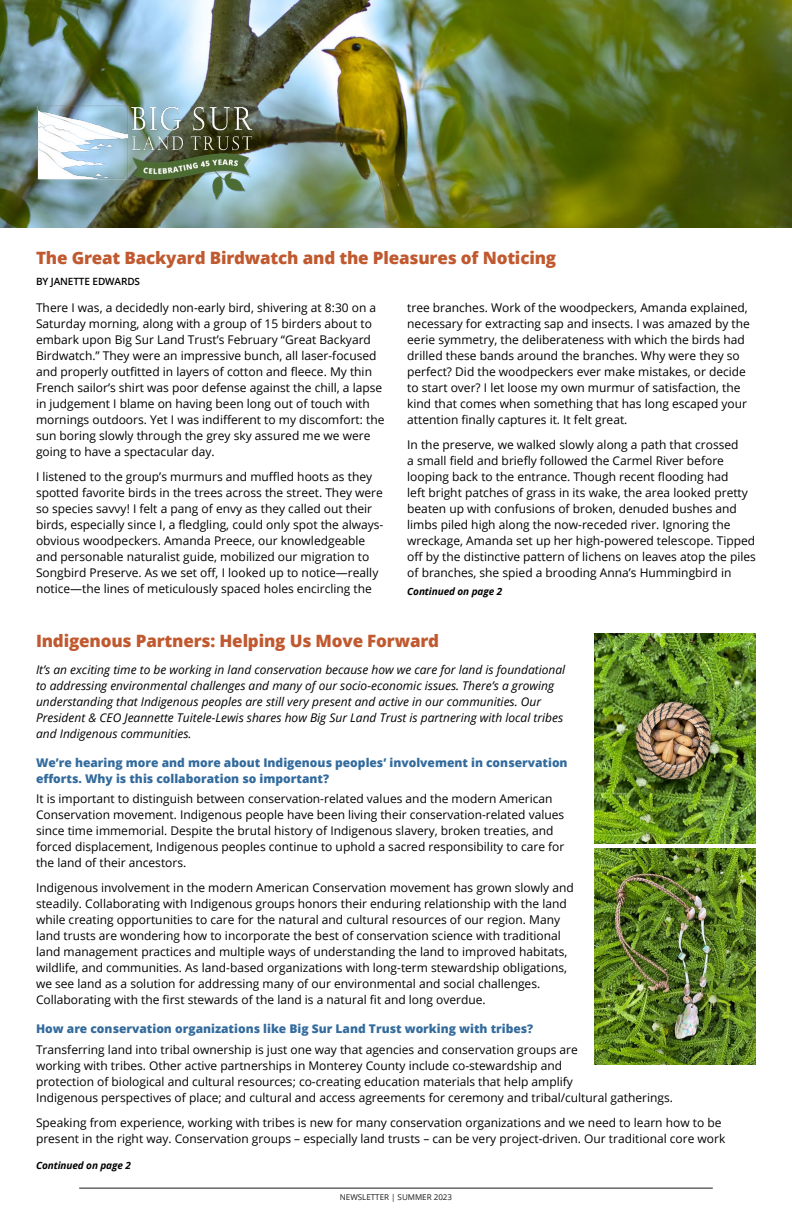
<style>
.page{position:relative;width:792px;height:1224px;background:#fff}
.page>*{position:absolute;margin:0;border:0;box-sizing:border-box;transform-origin:0 0}
.t1{font:800 17px "Open Sans";letter-spacing:-.01em;color:#c0592f}
.t2{font:12px/16px "Open Sans";color:#000}
.t3{font:italic 12px/16px "Open Sans";color:#000}
.t4{font:800 12px/16px "Open Sans";color:#336b9d}
.t5{font:italic 700 10px "Open Sans";letter-spacing:-.01em;color:#000101}
.t6{font:600 10px "Open Sans";letter-spacing:-.01em;color:#000}
.t7{font:8px "Open Sans";color:#1a1a1a}
</style>
<div class="page">
<hr style="left:79px;top:1188px;width:634px;height:1px;background:#1a1a1a">
<img style="left:0;top:0;width:792px;height:228px">
<img style="left:36px;top:105px;width:217px;height:95px">
<img style="left:594px;top:634px;width:162px;height:209px">
<img style="left:594px;top:849px;width:162px;height:216px">
<h1 class="t1" style="left:36px;top:245px;width:522px">The Great Backyard Birdwatch and the Pleasures of Noticing</h1>
<p class="t6" style="left:36px;top:275px;width:106px">BY JANETTE EDWARDS</p>
<p class="t2" style="left:36px;top:300px;width:350px">There I was, a decidedly non-early bird, shivering at 8:30 on a Saturday morning, along with a group of 15 birders about to embark upon Big Sur Land Trust’s February “Great Backyard Birdwatch.” They were an impressive bunch, all laser-focused and properly outfitted in layers of cotton and fleece. My thin French sailor’s shirt was poor defense against the chill, a lapse in judgement I blame on having been long out of touch with mornings outdoors. Yet I was indifferent to my discomfort: the sun boring slowly through the grey sky assured me we were going to have a spectacular day.</p>
<p class="t2" style="left:36px;top:469px;width:349px">I listened to the group’s murmurs and muffled hoots as they spotted favorite birds in the trees across the street. They were so species savvy! I felt a pang of envy as they called out their birds, especially since I, a fledgling, could only spot the always&shy;obvious woodpeckers. Amanda Preece, our knowledgeable and personable naturalist guide, mobilized our migration to Songbird Preserve. As we set off, I looked up to notice—really notice—the lines of meticulously spaced holes encircling the</p>
<p class="t2" style="left:407px;top:300px;width:344px">tree branches. Work of the woodpeckers, Amanda explained, necessary for extracting sap and insects. I was amazed by the eerie symmetry, the deliberateness with which the birds had drilled these bands around the branches. Why were they so perfect? Did the woodpeckers ever make mistakes, or decide to start over? I let loose my own murmur of satisfaction, the kind that comes when something that has long escaped your attention finally captures it. It felt great.</p>
<p class="t2" style="left:407px;top:437px;width:350px">In the preserve, we walked slowly along a path that crossed<br>a small field and briefly followed the Carmel River before looping back to the entrance. Though recent flooding had<br>left bright patches of grass in its wake, the area looked pretty beaten up with confusions of broken, denuded bushes and limbs piled high along the now-receded river. Ignoring the wreckage, Amanda set up her high-powered telescope. Tipped off by the distinctive pattern of lichens on leaves atop the piles of branches, she spied a brooding Anna’s Hummingbird in</p>
<p class="t5" style="left:407px;top:585px;width:96px">Continued on page 2</p>
<h1 class="t1" style="left:36px;top:627px;width:405px">Indigenous Partners: Helping Us Move Forward</h1>
<p class="t3" style="left:36px;top:661px;width:531px">It’s an exciting time to be working in land conservation because how we care for land is foundational to addressing environmental challenges and many of our socio-economic issues. There’s a growing understanding that Indigenous peoples are still very present and active in our communities. Our President &amp; CEO Jeannette Tuitele-Lewis shares how Big Sur Land Trust is partnering with local tribes and Indigenous communities.</p>
<p class="t4" style="left:36px;top:754px;width:533px">We’re hearing more and more about Indigenous peoples’ involvement in conservation efforts. Why is this collaboration so important?</p>
<p class="t2" style="left:36px;top:791px;width:530px">It is important to distinguish between conservation-related values and the modern American Conservation movement. Indigenous people have been living their conservation-related values since time immemorial. Despite the brutal history of Indigenous slavery, broken treaties, and forced displacement, Indigenous peoples continue to uphold a sacred responsibility to care for the land of their ancestors.</p>
<p class="t2" style="left:36px;top:880px;width:539px">Indigenous involvement in the modern American Conservation movement has grown slowly and steadily. Collaborating with Indigenous groups honors their enduring relationship with the land while creating opportunities to care for the natural and cultural resources of our region. Many land trusts are wondering how to incorporate the best of conservation science with traditional land management practices and multiple ways of understanding the land to improved habitats, wildlife, and communities. As land-based organizations with long-term stewardship obligations, we see land as a solution for addressing many of our environmental and social challenges.<br>Collaborating with the first stewards of the land is a natural fit and long overdue.</p>
<p class="t4" style="left:36px;top:1020px;width:499px">How are conservation organizations like Big Sur Land Trust working with tribes?</p>
<p class="t2" style="left:36px;top:1041px;width:639px">Transferring land into tribal ownership is just one way that agencies and conservation groups are<br>working with tribes. Other active partnerships in Monterey County include co-stewardship and<br>protection of biological and cultural resources; co-creating education materials that help amplify<br>Indigenous perspectives of place; and cultural and access agreements for ceremony and tribal/cultural gatherings.</p>
<p class="t2" style="left:36px;top:1114px;width:691px">Speaking from experience, working with tribes is new for many conservation organizations and we need to learn how to be present in the right way. Conservation groups – especially land trusts – can be very project-driven. Our traditional core work</p>
<p class="t5" style="left:36px;top:1159px;width:96px">Continued on page 2</p>
<p class="t7" style="left:340px;top:1192px;width:114px">NEWSLETTER | SUMMER 2023</p>
</div>
